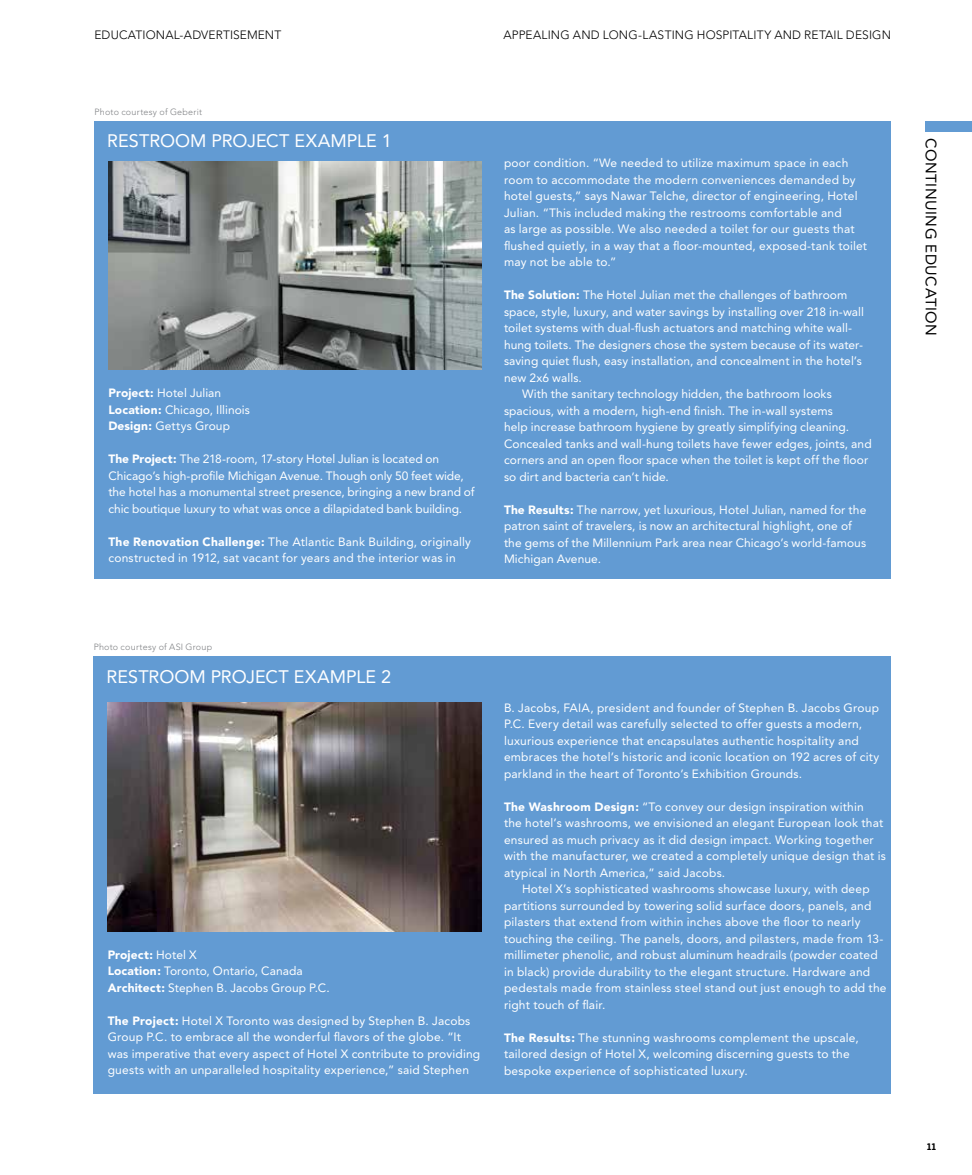
<style>
.page{position:relative;width:972px;height:1175px;background:#fff}
.page>*{position:absolute;margin:0;border:0;box-sizing:border-box;transform-origin:0 0}
.t1{font:18px "Avenir";color:#fff}
.t2{font:15px "Avenir";letter-spacing:.035em;color:#000}
.t3{font:12px/16.5px "Avenir";letter-spacing:.015em;color:#fff}
.t4{font:12px/16.5px "Avenir";letter-spacing:-.005em;color:#fff}
.t5{font:300 12px "Avenir";letter-spacing:.015em;color:#000}
.t6{font:300 9px "Avenir";letter-spacing:.025em;color:#808285}
.t7{font:700 9px "Benton Sans";color:#000}
.s1{font-weight:900}
</style>
<div class="page">
<div style="left:925px;top:122px;width:47px;height:10px;background:#629bd3"></div>
<div style="left:94px;top:121px;width:797px;height:457px;background:#629bd3"></div>
<img style="left:108px;top:161px;width:374px;height:208px">
<div style="left:94px;top:656px;width:797px;height:438px;background:#629bd3"></div>
<img style="left:107px;top:702px;width:375px;height:230px">
<p class="t5" style="left:94px;top:28px;width:188px">EDUCATIONAL-ADVERTISEMENT</p>
<p class="t5" style="left:503px;top:28px;width:389px">APPEALING AND LONG-LASTING HOSPITALITY AND RETAIL DESIGN</p>
<p class="t6" style="left:94px;top:106px;width:109px">Photo courtesy of Geberit</p>
<h1 class="t1" style="left:107px;top:131px;width:286px">RESTROOM PROJECT EXAMPLE 1</h1>
<p class="t3" style="left:108px;top:385px;width:143px"><span class="s1">Project:</span> Hotel Julian<br><span class="s1">Location:</span> Chicago, Illinois<br><span class="s1">Design:</span> Gettys Group</p>
<p class="t4" style="left:108px;top:451px;width:368px"><span class="s1">The Project:</span> The 218-room, 17-story Hotel Julian is located on Chicago’s high-profile Michigan Avenue. Though only 50 feet wide, the hotel has a monumental street presence, bringing a new brand of chic boutique luxury to what was once a dilapidated bank building.</p>
<p class="t3" style="left:108px;top:533px;width:364px"><span class="s1">The Renovation Challenge:</span> The Atlantic Bank Building, originally constructed in 1912, sat vacant for years and the interior was in</p>
<p class="t3" style="left:504px;top:155px;width:365px">poor condition. “We needed to utilize maximum space in each room to accommodate the modern conveniences demanded by hotel guests,” says Nawar Telche, director of engineering, Hotel Julian. “This included making the restrooms comfortable and<br>as large as possible. We also needed a toilet for our guests that flushed quietly, in a way that a floor-mounted, exposed-tank toilet may not be able to.”</p>
<p class="t3" style="left:504px;top:287px;width:345px"><span class="s1">The Solution:</span> The Hotel Julian met the challenges of bathroom</p>
<p class="t3" style="left:504px;top:303px;width:362px">space, style, luxury, and water savings by installing over 218 in-wall</p>
<p class="t3" style="left:504px;top:320px;width:350px">toilet systems with dual-flush actuators and matching white wall-</p>
<p class="t3" style="left:504px;top:336px;width:361px">hung toilets. The designers chose the system because of its water-</p>
<p class="t3" style="left:504px;top:353px;width:359px">saving quiet flush, easy installation, and concealment in the hotel’s</p>
<p class="t3" style="left:504px;top:369px;width:79px">new 2x6 walls.</p>
<p class="t3" style="left:522px;top:386px;width:311px">With the sanitary technology hidden, the bathroom looks</p>
<p class="t3" style="left:504px;top:402px;width:331px">spacious, with a modern, high-end finish. The in-wall systems</p>
<p class="t3" style="left:504px;top:419px;width:347px">help increase bathroom hygiene by greatly simplifying cleaning.</p>
<p class="t3" style="left:504px;top:435px;width:369px">Concealed tanks and wall-hung toilets have fewer edges, joints, and</p>
<p class="t3" style="left:504px;top:452px;width:366px">corners and an open floor space when the toilet is kept off the floor</p>
<p class="t3" style="left:504px;top:468px;width:166px">so dirt and bacteria can’t hide.</p>
<p class="t3" style="left:504px;top:501px;width:364px"><span class="s1">The Results:</span> The narrow, yet luxurious, Hotel Julian, named for the patron saint of travelers, is now an architectural highlight, one of the gems of the Millennium Park area near Chicago’s world-famous Michigan Avenue.</p>
<p class="t6" style="left:94px;top:641px;width:120px">Photo courtesy of ASI Group</p>
<h1 class="t1" style="left:106px;top:666px;width:286px">RESTROOM PROJECT EXAMPLE 2</h1>
<p class="t3" style="left:108px;top:946px;width:224px"><span class="s1">Project:</span> Hotel X<br><span class="s1">Location:</span> Toronto, Ontario, Canada<br><span class="s1">Architect:</span> Stephen B. Jacobs Group P.C.</p>
<p class="t3" style="left:108px;top:1012px;width:374px"><span class="s1">The Project:</span> Hotel X Toronto was designed by Stephen B. Jacobs Group P.C. to embrace all the wonderful flavors of the globe. “It was imperative that every aspect of Hotel X contribute to providing guests with an unparalleled hospitality experience,” said Stephen</p>
<p class="t3" style="left:504px;top:699px;width:377px">B. Jacobs, FAIA, president and founder of Stephen B. Jacobs Group P.C. Every detail was carefully selected to offer guests a modern, luxurious experience that encapsulates authentic hospitality and embraces the hotel’s historic and iconic location on 192 acres of city parkland in the heart of Toronto’s Exhibition Grounds.</p>
<p class="t3" style="left:504px;top:798px;width:383px"><span class="s1">The Washroom Design:</span> “To convey our design inspiration within<br>the hotel’s washrooms, we envisioned an elegant European look that ensured as much privacy as it did design impact. Working together with the manufacturer, we created a completely unique design that is atypical in North America,” said Jacobs.</p>
<p class="t3" style="left:504px;top:881px;width:384px;text-indent:18px">Hotel X’s sophisticated washrooms showcase luxury, with deep partitions surrounded by towering solid surface doors, panels, and pilasters that extend from within inches above the floor to nearly touching the ceiling. The panels, doors, and pilasters, made from 13- millimeter phenolic, and robust aluminum headrails (powder coated in black) provide durability to the elegant structure. Hardware and pedestals made from stainless steel stand out just enough to add the right touch of flair.</p>
<p class="t3" style="left:504px;top:1029px;width:356px"><span class="s1">The Results:</span> The stunning washrooms complement the upscale, tailored design of Hotel X, welcoming discerning guests to the bespoke experience of sophisticated luxury.</p>
<p class="t2" style="left:940px;top:138px;width:199px;rotate:90deg">CONTINUING EDUCATION</p>
<p class="t7" style="left:927px;top:1141px;width:10px">11</p>
</div>
